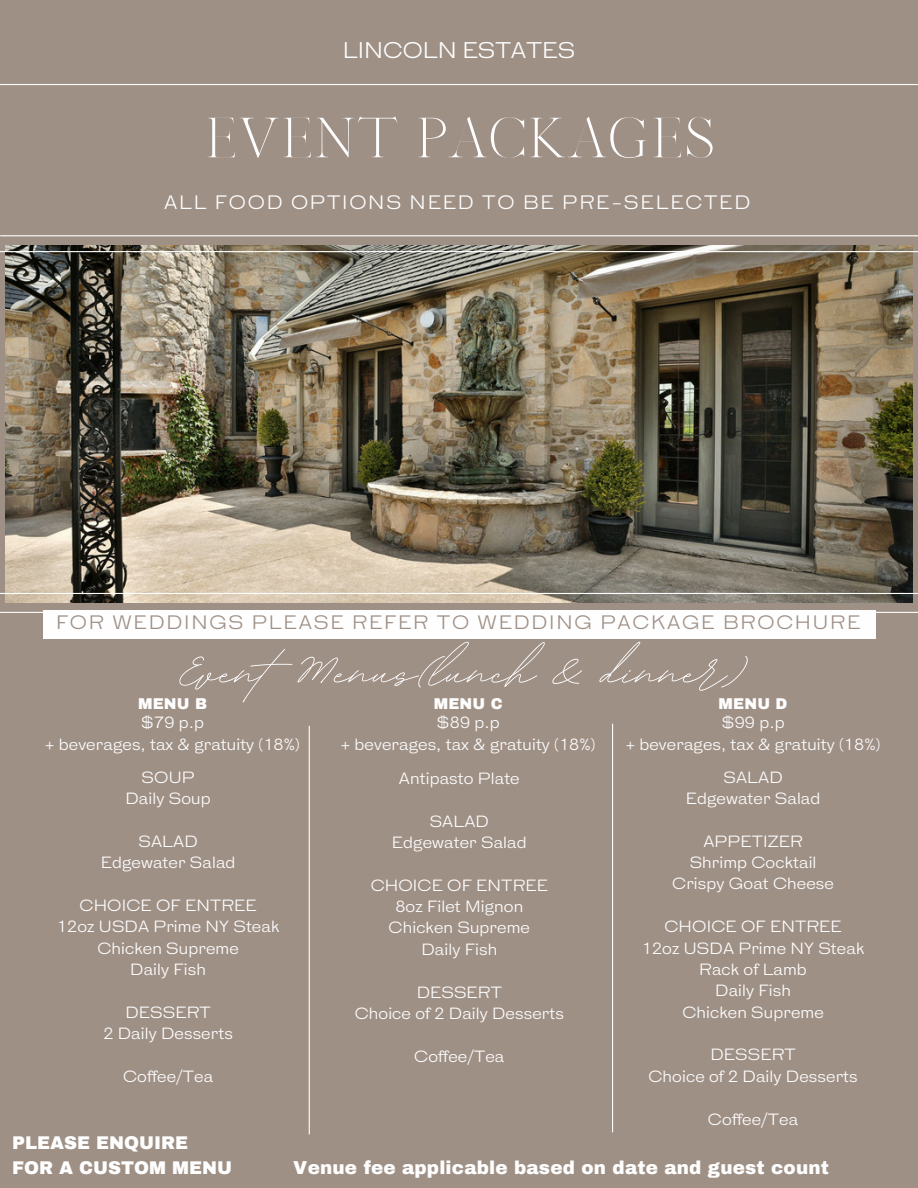
<style>
.page{position:relative;width:918px;height:1188px;background:#9f9086}
.page>*{position:absolute;margin:0;border:0;box-sizing:border-box;transform-origin:0 0}
.t1{font:79.05px "BD Script";color:#fefefe}
.t2{font:300 53.85px "Sharis";color:#fefefe}
.t3{font:21.45px "HK Gothic";color:#fefefe}
.t4{font:18.3px "HK Gothic";letter-spacing:.1em;color:#9f9086}
.t5{font:900 18.3px "Archivo";letter-spacing:.01em;color:#fefefe}
.t6{font:18.3px "HK Gothic";letter-spacing:.1em;color:#fefefe}
.t7{font:900 18px/24.8px "Archivo";color:#fefefe}
.t8{font:15.3px "HK Gothic";letter-spacing:.01em;color:#fefefe}
.t9{font:900 15.3px "Archivo";letter-spacing:.01em;color:#fefefe}
</style>
<div class="page">
<img style="left:6px;top:245px;width:906px;height:357px">
<hr style="left:0;top:251px;width:918px;height:1px;background:#fefefe">
<hr style="left:0;top:612px;width:918px;height:1px;background:#fefefe">
<hr style="left:1px;top:235px;width:917px;height:1px;background:#fefefe">
<hr style="left:0;top:593px;width:918px;height:1px;background:#fefefe">
<hr style="left:0;top:84px;width:918px;height:1px;background:#fefefe">
<hr style="left:309px;top:726px;width:1px;height:408px;background:#fefefe">
<hr style="left:612px;top:724px;width:1px;height:408px;background:#fefefe">
<div style="left:43px;top:610px;width:832px;height:28px;background:#fefefe"></div>
<p class="t3" style="left:343px;top:39px;width:234px">LINCOLN ESTATES</p>
<p class="t2" style="left:204px;top:106px;width:512px">EVENT PACKAGES</p>
<p class="t6" style="left:164px;top:192px;width:588px">ALL FOOD OPTIONS NEED TO BE PRE-SELECTED</p>
<p class="t4" style="left:56px;top:612px;width:806px">FOR WEDDINGS PLEASE REFER TO WEDDING PACKAGE BROCHURE</p>
<h3 class="t1" style="left:179px;top:620px;width:563px">Event Menus(lunch &amp; dinner)</h3>
<p class="t9" style="left:434px;top:696px;width:70px">MENU C</p>
<h2 class="t8" style="left:437px;top:715px;width:65px">$89 p.p</h2>
<h4 class="t8" style="left:341px;top:736px;width:256px">+ beverages, tax &amp; gratuity (18%)</h4>
<p class="t8" style="left:723px;top:769px;width:61px">SALAD</p>
<p class="t8" style="left:686px;top:790px;width:136px">Edgewater Salad</p>
<p class="t8" style="left:703px;top:833px;width:101px">APPETIZER</p>
<p class="t8" style="left:690px;top:854px;width:128px">Shrimp Cocktail</p>
<p class="t8" style="left:672px;top:876px;width:163px">Crispy Goat Cheese</p>
<h4 class="t8" style="left:664px;top:918px;width:179px">CHOICE OF ENTREE</h4>
<h1 class="t8" style="left:642px;top:940px;width:224px">12oz USDA Prime NY Steak</h1>
<p class="t8" style="left:699px;top:961px;width:109px">Rack of Lamb</p>
<p class="t8" style="left:715px;top:983px;width:77px">Daily Fish</p>
<p class="t8" style="left:682px;top:1004px;width:143px">Chicken Supreme</p>
<p class="t8" style="left:710px;top:1047px;width:87px">DESSERT</p>
<p class="t8" style="left:648px;top:1068px;width:211px">Choice of 2 Daily Desserts</p>
<p class="t8" style="left:708px;top:1111px;width:92px">Coffee/Tea</p>
<p class="t9" style="left:138px;top:696px;width:70px">MENU B</p>
<p class="t8" style="left:141px;top:715px;width:65px">$79 p.p</p>
<p class="t8" style="left:45px;top:736px;width:256px">+ beverages, tax &amp; gratuity (18%)</p>
<p class="t9" style="left:719px;top:696px;width:70px">MENU D</p>
<p class="t8" style="left:721px;top:715px;width:65px">$99 p.p</p>
<p class="t8" style="left:626px;top:736px;width:256px">+ beverages, tax &amp; gratuity (18%)</p>
<p class="t8" style="left:142px;top:769px;width:54px">SOUP</p>
<p class="t8" style="left:126px;top:790px;width:87px">Daily Soup</p>
<p class="t8" style="left:138px;top:833px;width:61px">SALAD</p>
<p class="t8" style="left:101px;top:854px;width:136px">Edgewater Salad</p>
<p class="t8" style="left:79px;top:897px;width:179px">CHOICE OF ENTREE</p>
<p class="t8" style="left:57px;top:918px;width:224px">12oz USDA Prime NY Steak</p>
<p class="t8" style="left:97px;top:940px;width:143px">Chicken Supreme</p>
<p class="t8" style="left:130px;top:961px;width:77px">Daily Fish</p>
<p class="t8" style="left:125px;top:1004px;width:87px">DESSERT</p>
<p class="t8" style="left:103px;top:1025px;width:131px">2 Daily Desserts</p>
<p class="t8" style="left:123px;top:1068px;width:92px">Coffee/Tea</p>
<p class="t8" style="left:399px;top:770px;width:122px">Antipasto Plate</p>
<p class="t8" style="left:430px;top:813px;width:61px">SALAD</p>
<p class="t8" style="left:392px;top:834px;width:136px">Edgewater Salad</p>
<p class="t8" style="left:371px;top:877px;width:179px">CHOICE OF ENTREE</p>
<p class="t8" style="left:395px;top:898px;width:129px">8oz Filet Mignon</p>
<p class="t8" style="left:389px;top:920px;width:143px">Chicken Supreme</p>
<p class="t8" style="left:422px;top:941px;width:77px">Daily Fish</p>
<p class="t8" style="left:417px;top:984px;width:87px">DESSERT</p>
<p class="t8" style="left:355px;top:1005px;width:211px">Choice of 2 Daily Desserts</p>
<p class="t8" style="left:414px;top:1048px;width:92px">Coffee/Tea</p>
<p class="t7" style="left:12px;top:1131px;width:221px">PLEASE ENQUIRE<br>FOR A CUSTOM MENU</p>
<p class="t5" style="left:293px;top:1158px;width:537px">Venue fee applicable based on date and guest count</p>
</div>
